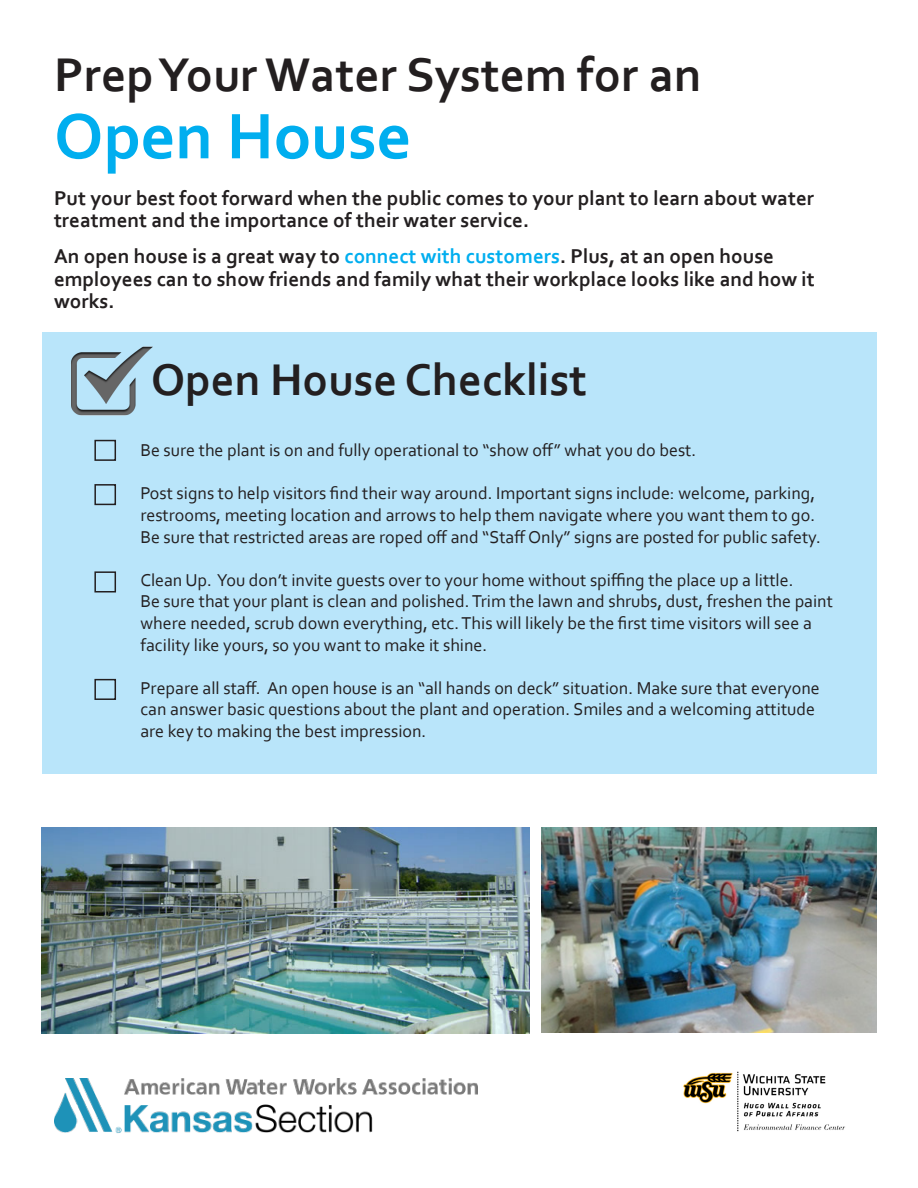
<style>
.page{position:relative;width:918px;height:1188px;background:#fff}
.page>*{position:absolute;margin:0;border:0;box-sizing:border-box;transform-origin:0 0}
.t1{font:700 67.5px "Corbel";color:#00aeef}
.t2{font:700 49.5px "Corbel";color:#231f20}
.t3{font:700 46.5px "Corbel";color:#231f20}
.t4{font:700 21px/22.5px "Corbel";color:#231f20}
.t5{font:18px/21.6px "Corbel";color:#231f20}
.s1{color:#00aeef}
</style>
<div class="page">
<div style="left:42px;top:333px;width:835px;height:441px;background:#b9e5fa"></div>
<img style="left:54px;top:1078px;width:424px;height:55px">
<img style="left:42px;top:828px;width:487px;height:206px">
<img style="left:541px;top:828px;width:336px;height:205px">
<img style="left:71px;top:346px;width:82px;height:70px">
<div style="left:94px;top:440px;width:22px;height:21px;border:2px solid #231f20"></div>
<div style="left:94px;top:484px;width:22px;height:21px;border:2px solid #231f20"></div>
<div style="left:94px;top:571px;width:22px;height:21px;border:2px solid #231f20"></div>
<div style="left:94px;top:679px;width:22px;height:21px;border:2px solid #231f20"></div>
<img style="left:683px;top:1071px;width:162px;height:61px">
<p class="t2" style="left:54px;top:44px;width:649px">Prep Your Water System for an</p>
<p class="t1" style="left:54px;top:94px;width:359px">Open House</p>
<p class="t4" style="left:54px;top:186px;width:762px">Put your best foot forward when the public comes to your plant to learn about water treatment and the importance of their water service.</p>
<p class="t4" style="left:54px;top:244px;width:762px">An open house is a great way to <span class="s1">connect with customers</span>. Plus, at an open house employees can to show friends and family what their workplace looks like and how it works.</p>
<p class="t3" style="left:151px;top:351px;width:437px">Open House Checklist</p>
<p class="t5" style="left:140px;top:439px;width:557px">Be sure the plant is on and fully operational to “show off” what you do best.</p>
<p class="t5" style="left:140px;top:482px;width:676px">Post signs to help visitors find their way around. Important signs include: welcome, parking, restrooms, meeting location and arrows to help them navigate where you want them to go.</p>
<p class="t5" style="left:140px;top:525px;width:682px">Be sure that restricted areas are roped off and “Staff Only” signs are posted for public safety.</p>
<p class="t5" style="left:140px;top:569px;width:655px">Clean Up. You don’t invite guests over to your home without spiffing the place up a little.</p>
<p class="t5" style="left:140px;top:590px;width:694px">Be sure that your plant is clean and polished. Trim the lawn and shrubs, dust, freshen the paint where needed, scrub down everything, etc. This will likely be the first time visitors will see a facility like yours, so you want to make it shine.</p>
<p class="t5" style="left:140px;top:677px;width:681px">Prepare all staff. An open house is an “all hands on deck” situation. Make sure that everyone can answer basic questions about the plant and operation. Smiles and a welcoming attitude are key to making the best impression.</p>
</div>
